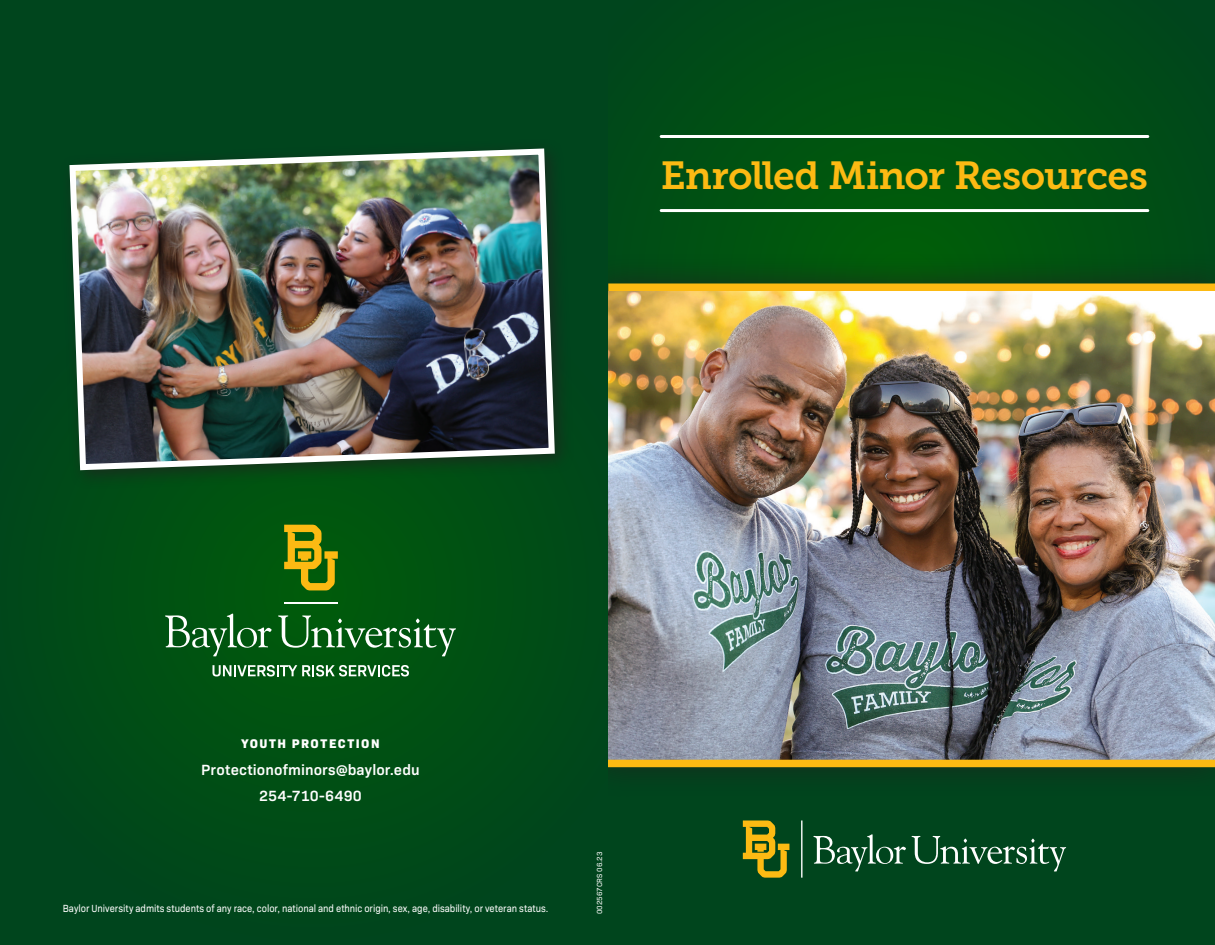
<style>
.page{position:relative;width:1215px;height:945px;background:#fff}
.page>*{position:absolute;margin:0;border:0;box-sizing:border-box;transform-origin:0 0}
.t1{font:39px "Museo Slab 700";letter-spacing:-.02em;color:#fcba13}
.t2{font:600 15px/25.3px "Bio Sans";letter-spacing:.01em;color:#fff;text-align:center}
.t3{font:800 12.75px "Bio Sans";letter-spacing:.12em;color:#fff}
.t4{font:10.5px "Bio Sans";letter-spacing:-.005em;color:#fff;scale:.9 1}
.t5{font:7.5px "Bio Sans";color:#fff}
</style>
<div class="page">
<div style="left:608px;top:0;width:607px;height:945px;background:#00451d"></div>
<div style="left:659px;top:50px;width:491px;height:203px;background:#005212"></div>
<div style="left:571px;top:253px;width:644px;height:545px;background:#231f20;opacity:.7"></div>
<img style="left:662px;top:291px;width:553px;height:469px">
<div style="left:608px;top:760px;width:607px;height:7px;background:#fcba13"></div>
<div style="left:608px;top:283px;width:607px;height:8px;background:#fcba13"></div>
<div style="left:0;top:0;width:608px;height:945px;background:#00451d"></div>
<svg style="left:128px;top:243px;width:534px;height:555px;fill:#005014"></svg>
<div style="left:60px;top:139px;width:514px;height:351px;background:#231f20;opacity:.65"></div>
<img style="left:66px;top:145px;width:492px;height:328px">
<svg style="left:801px;top:820px;width:265px;height:58px"></svg>
<svg style="left:743px;top:820px;width:46px;height:58px"></svg>
<hr style="left:661px;top:209px;width:487px;height:3px;background:#fff">
<hr style="left:661px;top:135px;width:487px;height:3px;background:#fff">
<svg style="left:284px;top:525px;width:54px;height:65px;background:#7e890f"></svg>
<hr style="left:284px;top:602px;width:54px;height:2px;background:#fff">
<svg style="left:165px;top:614px;width:291px;height:42px"></svg>
<svg style="left:212px;top:665px;width:197px;height:12px"></svg>
<h1 class="t1" style="left:661px;top:153px;width:489px">Enrolled Minor Resources</h1>
<p class="t3" style="left:241px;top:733px;width:140px">YOUTH PROTECTION</p>
<h2 class="t2" style="left:201px;top:756px;width:220px">Protectionofminors@baylor.edu<br>254-710-6490</h2>
<p class="t4" style="left:63px;top:901px;width:541px">Baylor University admits students of any race, color, national and ethnic origin, sex, age, disability, or veteran status.</p>
<p class="t5" style="left:594px;top:914px;width:64px;rotate:-90deg">002567CRS 06.23</p>
</div>
